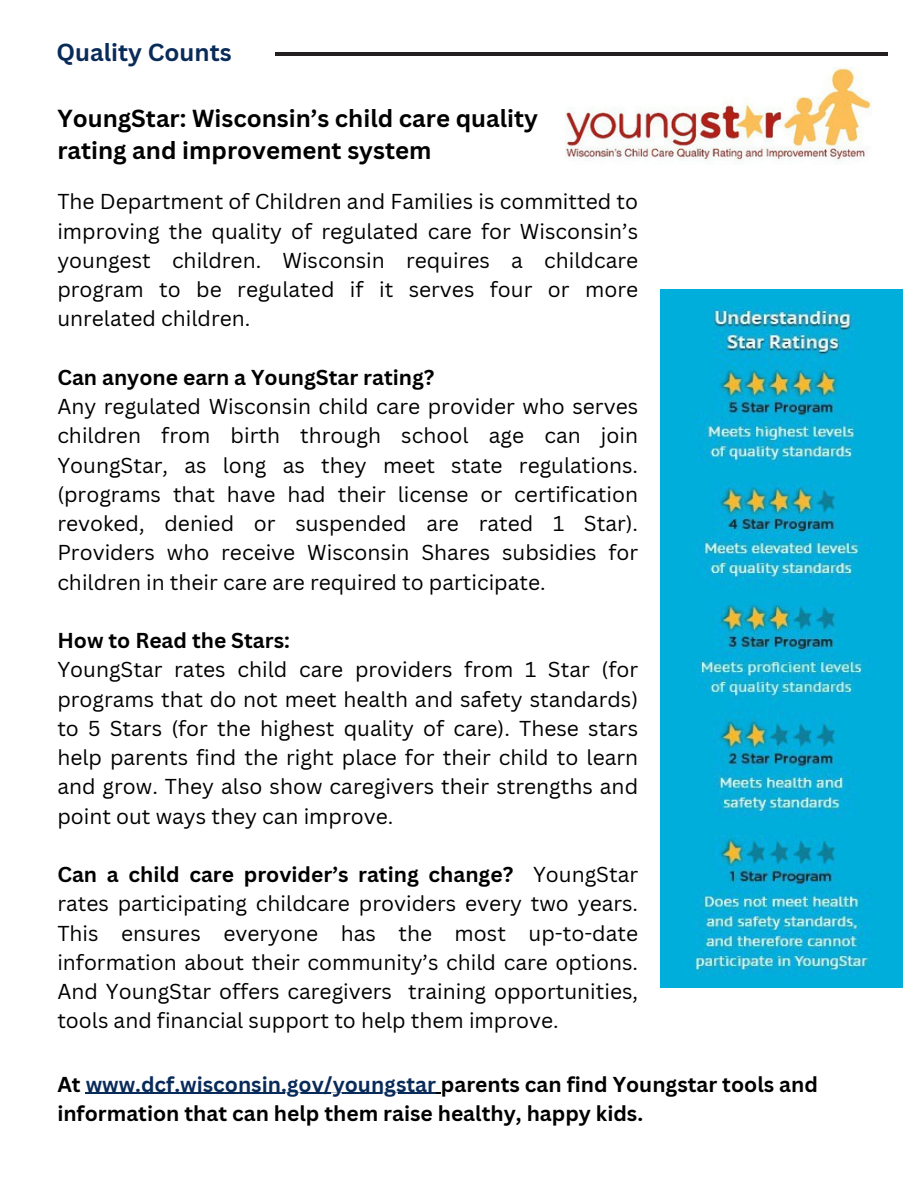
<style>
.page{position:relative;width:918px;height:1188px;background:#fff}
.page>*{position:absolute;margin:0;border:0;box-sizing:border-box;transform-origin:0 0}
.t1{font:700 24px/32.7px "Canva Sans";color:#000}
.t2{font:700 24px "Canva Sans";color:#092b59}
.t3{font:21px/29.2px "Canva Sans";color:#000;text-align:justify}
.t4{font:700 21px/29.2px "Canva Sans";color:#000}
.s1{font-weight:700}
.s2{color:#092b59}
</style>
<div class="page">
<img style="left:565px;top:67px;width:306px;height:98px">
<img style="left:660px;top:290px;width:242px;height:697px">
<hr style="left:275px;top:52px;width:612px;height:3px;background:#231f20">
<hr style="left:86px;top:1093px;width:350px;height:1px;background:#092b59">
<h1 class="t2" style="left:57px;top:35px;width:177px">Quality Counts</h1>
<p class="t1" style="left:57px;top:101px;width:482px">YoungStar: Wisconsin’s child care quality rating and improvement system</p>
<p class="t3" style="left:57px;top:187px;width:582px">The Department of Children and Families is committed to improving the quality of regulated care for Wisconsin’s youngest children. Wisconsin requires a childcare program to be regulated if it serves four or more unrelated children.</p>
<p class="t4" style="left:57px;top:362px;width:379px">Can anyone earn a YoungStar rating?</p>
<p class="t3" style="left:57px;top:391px;width:582px">Any regulated Wisconsin child care provider who serves children from birth through school age can join YoungStar, as long as they meet state regulations. (programs that have had their license or certification revoked, denied or suspended are rated 1 Star).<br>Providers who receive Wisconsin Shares subsidies for children in their care are required to participate.</p>
<p class="t4" style="left:57px;top:625px;width:234px">How to Read the Stars:</p>
<p class="t3" style="left:57px;top:655px;width:582px">YoungStar rates child care providers from 1 Star (for programs that do not meet health and safety standards) to 5 Stars (for the highest quality of care). These stars help parents find the right place for their child to learn and grow. They also show caregivers their strengths and point out ways they can improve.</p>
<p class="t3" style="left:57px;top:859px;width:582px"><span class="s1">Can a child care provider’s rating change?</span> YoungStar rates participating childcare providers every two years.<br>This ensures everyone has the most up-to-date information about their community’s child care options.<br>And YoungStar offers caregivers training opportunities,</p>
<p class="t3" style="left:57px;top:1006px;width:503px">tools and financial support to help them improve.</p>
<h2 class="t4" style="left:57px;top:1069px;width:762px">At <span class="s2">www.dcf.wisconsin.gov/youngstar</span> parents can find Youngstar tools and information that can help them raise healthy, happy kids.</h2>
</div>
